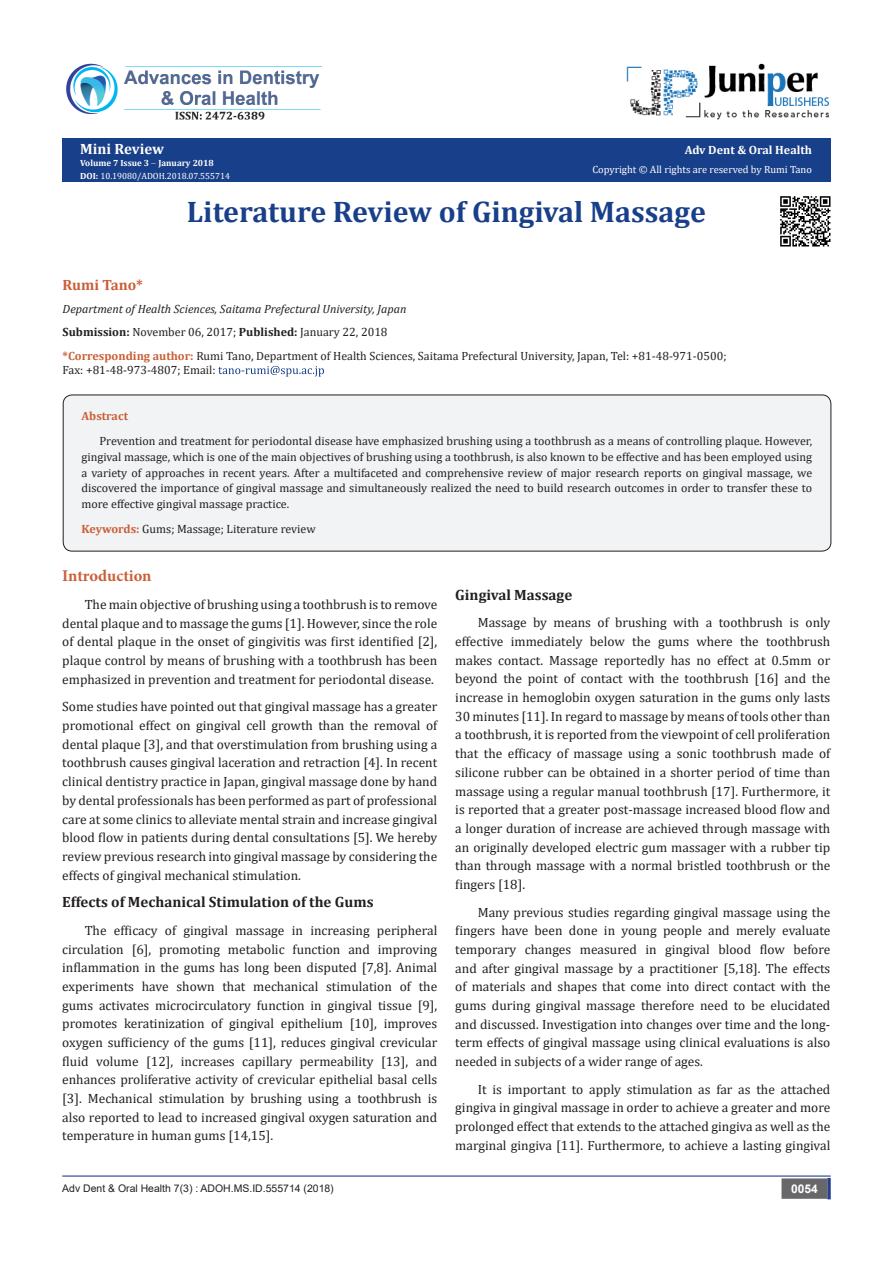
<style>
.page{position:relative;width:893px;height:1263px;background:#fff}
.page>*{position:absolute;margin:0;border:0;box-sizing:border-box;transform-origin:0 0}
.t1{font:700 29.85px "Cambria";color:#183f89}
.t2{font:700 16.5px "Minion Pro";letter-spacing:-.005em;color:#ca5f37}
.t3{font:700 15px "Cambria";color:#231f20}
.t4{font:700 15px "Cambria";color:#fffefc}
.t5{font:700 15px "Cambria";color:#ca5f37}
.t6{font:13.5px/18.8px "Cambria";color:#231f20;text-align:justify}
.t7{font:12px/15.8px "Cambria";color:#231f20}
.t8{font:italic 12px "Cambria";color:#231f20}
.t9{font:700 12px "Cambria";color:#fffefc}
.t10{font:700 12px "Cambria";color:#ca5f37}
.t11{font:700 12px "Arial";color:#fff}
.t12{font:10.5px "Arial";color:#231f20}
.t13{font:10.5px "Cambria";color:#fffefc}
.t14{font:9px "Cambria";color:#fff}
.t15{font:700 9px "Cambria";color:#fffefc}
.s1{font-weight:700;color:#fffefc}
.s2{font-weight:700}
.s3{font-weight:700;color:#ca5f37}
</style>
<div class="page">
<div style="left:62px;top:139px;width:769px;height:43px;background:#183f89"></div>
<svg style="left:218px;top:366px;width:106px;height:11px"></svg>
<hr style="left:62px;top:1175px;width:769px;height:1px;background:#253f8e">
<div style="left:782px;top:1179px;width:45px;height:19px;background:#68676a"></div>
<div style="left:781px;top:1178px;width:46px;height:21px;border:2px solid #68676a"></div>
<svg style="left:827px;top:1178px;width:4px;height:21px"></svg>
<img style="left:66px;top:63px;width:256px;height:57px">
<img style="left:626px;top:63px;width:203px;height:57px">
<div style="left:63px;top:395px;width:768px;height:156px;background:#f2f3f4;border-radius:9px"></div>
<div style="left:63px;top:395px;width:768px;height:156px;border:1px solid #231f20;border-radius:9px"></div>
<img style="left:780px;top:196px;width:51px;height:51px">
<p class="t4" style="left:80px;top:138px;width:85px">Mini Review</p>
<p class="t15" style="left:80px;top:157px;width:135px">Volume 7 Issue 3 January 2018</p>
<p class="t14" style="left:80px;top:170px;width:151px"><span class="s1">DOI:</span> 10.19080/ADOH.2018.07.555714</p>
<p class="t9" style="left:685px;top:142px;width:129px">Adv Dent &amp; Oral Health</p>
<p class="t13" style="left:592px;top:163px;width:221px">Copyright © All rights are reserved by Rumi Tano</p>
<p class="t1" style="left:187px;top:191px;width:521px">Literature Review of Gingival Massage</p>
<p class="t5" style="left:63px;top:274px;width:82px">Rumi Tano*</p>
<p class="t8" style="left:63px;top:300px;width:345px">Department of Health Sciences, Saitama Prefectural University, Japan</p>
<p class="t7" style="left:63px;top:324px;width:326px"><span class="s2">Submission:</span> November 06, 2017; <span class="s2">Published:</span> January 22, 2018</p>
<p class="t7" style="left:63px;top:348px;width:665px;line-height:14.4px"><span class="s3">*Corresponding author:</span> Rumi Tano, Department of Health Sciences, Saitama Prefectural University, Japan, Tel: +81-48-971-0500;<br>Fax: +81-48-973-4807; Email:</p>
<p class="t10" style="left:82px;top:408px;width:48px">Abstract</p>
<p class="t7" style="left:81px;top:433px;width:732px;text-align:justify;text-indent:18px">Prevention and treatment for periodontal disease have emphasized brushing using a toothbrush as a means of controlling plaque. However, gingival massage, which is one of the main objectives of brushing using a toothbrush, is also known to be effective and has been employed using a variety of approaches in recent years. After a multifaceted and comprehensive review of major research reports on gingival massage, we discovered the importance of gingival massage and simultaneously realized the need to build research outcomes in order to transfer these to more effective gingival massage practice.</p>
<p class="t7" style="left:82px;top:521px;width:236px"><span class="s3">Keywords:</span> Gums; Massage; Literature review</p>
<p class="t2" style="left:62px;top:564px;width:91px">Introduction</p>
<p class="t6" style="left:62px;top:595px;width:377px;text-indent:22px">The main objective of brushing using a toothbrush is to remove dental plaque and to massage the gums [1]. However, since the role of dental plaque in the onset of gingivitis was first identified [2], plaque control by means of brushing with a toothbrush has been emphasized in prevention and treatment for periodontal disease.</p>
<p class="t6" style="left:62px;top:697px;width:377px">Some studies have pointed out that gingival massage has a greater promotional effect on gingival cell growth than the removal of dental plaque [3], and that overstimulation from brushing using a toothbrush causes gingival laceration and retraction [4]. In recent clinical dentistry practice in Japan, gingival massage done by hand by dental professionals has been performed as part of professional care at some clinics to alleviate mental strain and increase gingival blood flow in patients during dental consultations [5]. We hereby review previous research into gingival massage by considering the effects of gingival mechanical stimulation.</p>
<p class="t3" style="left:62px;top:891px;width:313px">Effects of Mechanical Stimulation of the Gums</p>
<p class="t6" style="left:62px;top:921px;width:377px;text-indent:22px">The efficacy of gingival massage in increasing peripheral circulation [6], promoting metabolic function and improving inflammation in the gums has long been disputed [7,8]. Animal experiments have shown that mechanical stimulation of the gums activates microcirculatory function in gingival tissue [9], promotes keratinization of gingival epithelium [10], improves oxygen sufficiency of the gums [11], reduces gingival crevicular fluid volume [12], increases capillary permeability [13], and enhances proliferative activity of crevicular epithelial basal cells [3]. Mechanical stimulation by brushing using a toothbrush is also reported to lead to increased gingival oxygen saturation and temperature in human gums [14,15].</p>
<p class="t12" style="left:62px;top:1181px;width:273px">Adv Dent &amp; Oral Health 7(3) : ADOH.MS.ID.555714 (2018)</p>
<p class="t3" style="left:455px;top:584px;width:118px">Gingival Massage</p>
<p class="t6" style="left:455px;top:613px;width:377px;text-indent:22px">Massage by means of brushing with a toothbrush is only effective immediately below the gums where the toothbrush makes contact. Massage reportedly has no effect at 0.5mm or beyond the point of contact with the toothbrush [16] and the increase in hemoglobin oxygen saturation in the gums only lasts 30 minutes [11]. In regard to massage by means of tools other than a toothbrush, it is reported from the viewpoint of cell proliferation that the efficacy of massage using a sonic toothbrush made of silicone rubber can be obtained in a shorter period of time than massage using a regular manual toothbrush [17]. Furthermore, it is reported that a greater post-massage increased blood flow and a longer duration of increase are achieved through massage with an originally developed electric gum massager with a rubber tip than through massage with a normal bristled toothbrush or the fingers [18].</p>
<p class="t6" style="left:455px;top:902px;width:377px;text-indent:22px">Many previous studies regarding gingival massage using the fingers have been done in young people and merely evaluate temporary changes measured in gingival blood flow before and after gingival massage by a practitioner [5,18]. The effects of materials and shapes that come into direct contact with the gums during gingival massage therefore need to be elucidated and discussed. Investigation into changes over time and the long&shy;term effects of gingival massage using clinical evaluations is also needed in subjects of a wider range of ages.</p>
<p class="t6" style="left:455px;top:1080px;width:377px;text-indent:22px">It is important to apply stimulation as far as the attached gingiva in gingival massage in order to achieve a greater and more prolonged effect that extends to the attached gingiva as well as the marginal gingiva [11]. Furthermore, to achieve a lasting gingival</p>
<p class="t11" style="left:791px;top:1180px;width:28px">0054</p>
</div>
